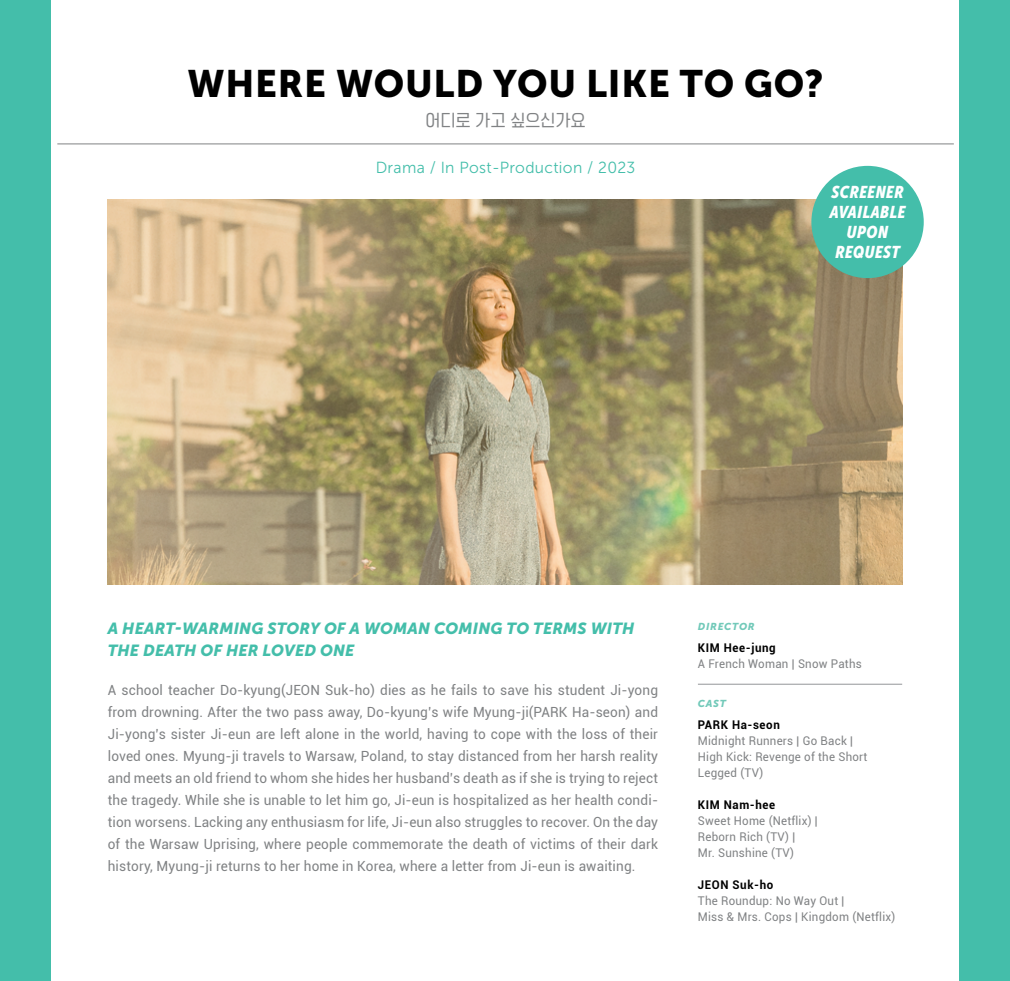
<style>
.page{position:relative;width:1010px;height:981px;background:#fff}
.page>*{position:absolute;margin:0;border:0;box-sizing:border-box;transform-origin:0 0}
.t1{font:38px "Museo Sans 900";letter-spacing:.02em;color:#000}
.t2{font:italic 17px/20px "Museo Sans Condensed 900";letter-spacing:.03em;color:#fff}
.t3{font:italic 16px/22px "Museo Sans 900";letter-spacing:.01em;color:#44beaa}
.t4{font:16px "Museo Sans 300";letter-spacing:.02em;color:#44beaa}
.t5{font:16px "OT Omni Gothic M";letter-spacing:.02em;color:#808284;scale:.94 1}
.t6{font:14px/22px "Roboto";letter-spacing:.01em;color:#808284;text-align:justify}
.t7{font:12px/16px "Roboto";letter-spacing:.02em;color:#808284;scale:.96 1}
.t8{font:700 12px "Roboto";letter-spacing:.05em;color:#000;scale:.96 1}
.t9{font:italic 10px "Museo Sans 900";letter-spacing:.07em;color:#72c9b9}
</style>
<div class="page">
<div style="left:0;top:0;width:1009px;height:981px;background:#44beaa"></div>
<div style="left:51px;top:0;width:907px;height:981px;background:#fff"></div>
<img style="left:108px;top:200px;width:793px;height:385px">
<hr style="left:697px;top:684px;width:204px;height:1px;background:#939598">
<hr style="left:57px;top:143px;width:896px;height:1px;background:#808284">
<div style="left:811px;top:166px;width:112px;height:112px;background:#44beaa;border-radius:50%"></div>
<h1 class="t1" style="left:187px;top:62px;width:29px">WHERE</h1>
<h1 class="t1" style="left:336px;top:62px;width:292px">WOULD YOU LIKE</h1>
<h1 class="t1" style="left:679px;top:62px;width:145px">TOGO?</h1>
<p class="t5" style="left:425px;top:112px;width:171px">어디로 가고 싶으신가요</p>
<p class="t4" style="left:375px;top:159px;width:261px">Drama / In Post-Production / 2023</p>
<p class="t2" style="left:829px;top:182px;width:67px">SCREENER<br>AVAILABLE</p>
<p class="t2" style="left:835px;top:222px;width:66px;text-align:center">UPON<br>REQUEST</p>
<p class="t3" style="left:108px;top:618px;width:528px">A HEART-WARMING STORY OF A WOMAN COMING TO TERMS WITH<br>THE DEATH OF HER LOVED ONE</p>
<p class="t6" style="left:108px;top:679px;width:551px">A school teacher Do-kyung(JEON Suk-ho) dies as he fails to save his student Ji-yong from drowning. After the two pass away, Do-kyung’s wife Myung-ji(PARK Ha-seon) and Ji-yong’s sister Ji-eun are left alone in the world, having to cope with the loss of their loved ones. Myung-ji travels to Warsaw, Poland, to stay distanced from her harsh reality and meets an old friend to whom she hides her husband’s death as if she is trying to reject the tragedy. While she is unable to let him go, Ji-eun is hospitalized as her health condi&shy;tion worsens. Lacking any enthusiasm for life, Ji-eun also struggles to recover. On the day of the Warsaw Uprising, where people commemorate the death of victims of their dark history, Myung-ji returns to her home in Korea, where a letter from Ji-eun is awaiting.</p>
<p class="t9" style="left:697px;top:621px;width:58px">DIRECTOR</p>
<p class="t8" style="left:697px;top:639px;width:82px">KIM Hee-jung</p>
<p class="t7" style="left:697px;top:655px;width:172px">A French Woman | Snow Paths</p>
<p class="t9" style="left:697px;top:698px;width:29px">CAST</p>
<p class="t8" style="left:697px;top:716px;width:87px">PARK Ha-seon</p>
<p class="t7" style="left:697px;top:732px;width:178px">Midnight Runners | Go Back |<br>High Kick: Revenge of the Short<br>Legged (TV)</p>
<p class="t8" style="left:697px;top:796px;width:82px">KIM Nam-hee</p>
<p class="t7" style="left:697px;top:812px;width:126px">Sweet Home (Netflix) |<br>Reborn Rich (TV) |<br>Mr. Sunshine (TV)</p>
<p class="t8" style="left:697px;top:876px;width:80px">JEON Suk-ho</p>
<p class="t7" style="left:697px;top:892px;width:207px">The Roundup: No Way Out |<br>Miss &amp; Mrs. Cops | Kingdom (Netflix)</p>
</div>
